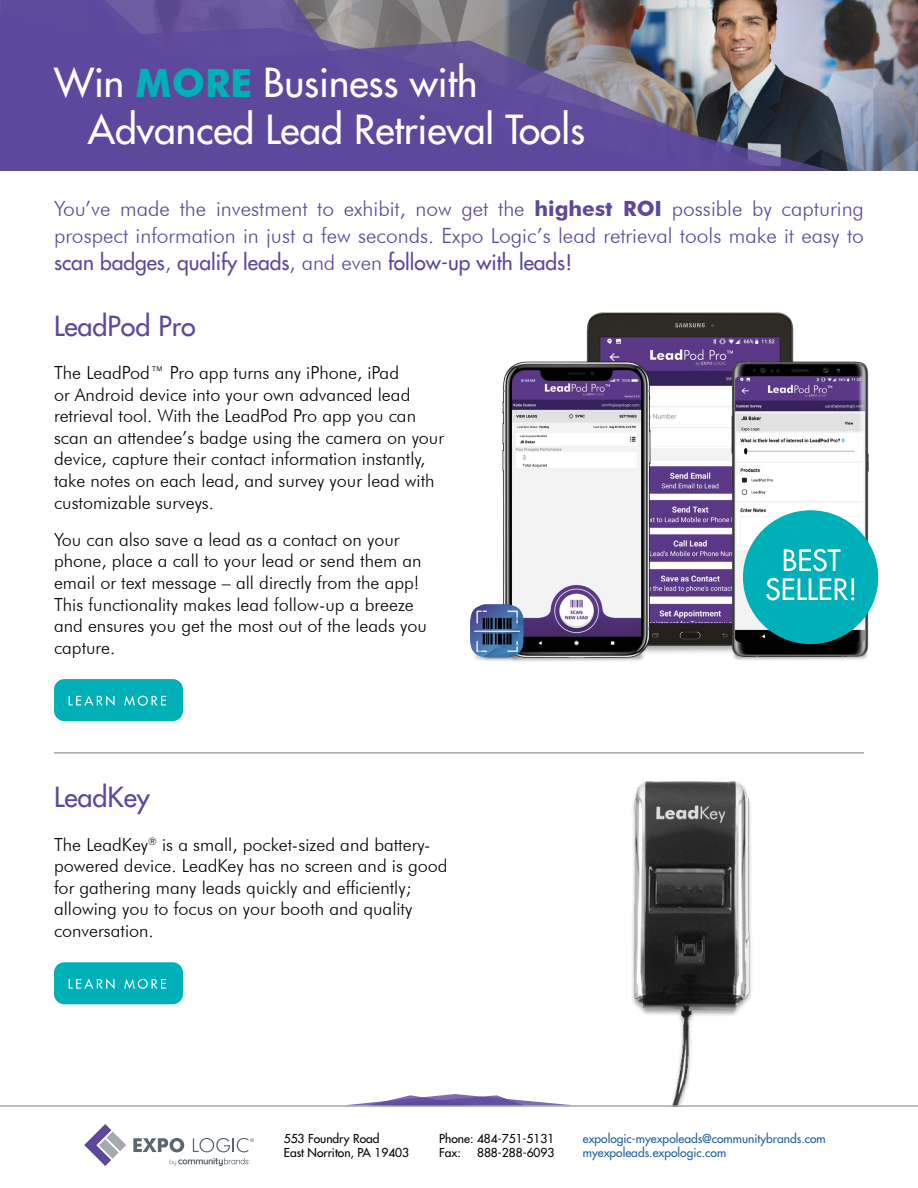
<style>
.page{position:relative;width:918px;height:1188px;background:#fff}
.page>*{position:absolute;margin:0;border:0;box-sizing:border-box;transform-origin:0 0}
.t1{font:39px/46.8px "Futura";color:#fff}
.t2{font:27px "Futura";color:#5e489d}
.t3{font:300 21px/27px "Futura BT";color:#5e489d}
.t4{font:21px "Futura";color:#5e489d}
.t5{font:300 18px/21.6px "Futura BT";color:#000}
.t6{font:12px/14.4px "Futura";color:#000}
.t7{font:12px/14.4px "Futura";color:#215e9e}
.s1{font-family:"Futura BT";font-weight:700;color:#00b0b9}
.s2{font-weight:700}
.s3{font-family:"Futura BT";font-weight:300}
</style>
<div class="page">
<img style="left:632px;top:781px;width:119px;height:324px">
<img style="left:413px;top:0;width:505px;height:171px">
<svg style="left:413px;top:13px;width:292px;height:15px;background:#7b797d"></svg>
<img style="left:413px;top:28px;width:421px;height:143px">
<svg style="left:287px;top:0;width:126px;height:171px;background:#685697"></svg>
<svg style="left:207px;top:0;width:80px;height:171px;background:#604b9c"></svg>
<svg style="left:0;top:0;width:207px;height:171px;background:#5e499c"></svg>
<div style="left:54px;top:679px;width:129px;height:42px;background:#00b0b9;border-radius:10px"></div>
<svg style="left:69px;top:695px;width:46px;height:11px"></svg>
<svg style="left:124px;top:695px;width:42px;height:11px"></svg>
<div style="left:54px;top:962px;width:129px;height:42px;background:#00b0b9;border-radius:10px"></div>
<svg style="left:69px;top:979px;width:46px;height:10px"></svg>
<svg style="left:124px;top:979px;width:42px;height:10px"></svg>
<hr style="left:0;top:1105px;width:918px;height:2px;background:#a2aaad">
<svg style="left:348px;top:1094px;width:222px;height:11px"></svg>
<img style="left:586px;top:312px;width:208px;height:341px">
<img style="left:730px;top:361px;width:139px;height:299px">
<img style="left:501px;top:359px;width:152px;height:303px">
<img style="left:470px;top:604px;width:53px;height:54px">
<div style="left:743px;top:510px;width:135px;height:134px;background:#00b0b9;border-radius:50%"></div>
<svg style="left:784px;top:549px;width:57px;height:22px"></svg>
<svg style="left:766px;top:578px;width:88px;height:22px"></svg>
<hr style="left:851px;top:578px;width:3px;height:17px;background:#fff">
<hr style="left:54px;top:752px;width:810px;height:2px;background:#a2aaad">
<svg style="left:133px;top:1138px;width:51px;height:14px"></svg>
<svg style="left:193px;top:1138px;width:61px;height:14px"></svg>
<svg style="left:170px;top:1158px;width:80px;height:8px"></svg>
<svg style="left:84px;top:1124px;width:42px;height:42px"></svg>
<h1 class="t1" style="left:88px;top:59px;width:499px;text-indent:-34px">Win <span class="s1">MORE</span> Business with<br>Advanced Lead Retrieval Tools</h1>
<p class="t3" style="left:54px;top:195px;width:811px">You’ve made the investment to exhibit, now get the <span class="s2">highest ROI</span> possible by capturing prospect information in just a few seconds. Expo Logic’s lead retrieval tools make it easy to</p>
<p class="t4" style="left:54px;top:250px;width:520px">scan badges<span class="s3">,</span> qualify leads<span class="s3">, and even</span> follow-up with leads!</p>
<h2 class="t2" style="left:54px;top:309px;width:143px">LeadPod Pro</h2>
<p class="t5" style="left:54px;top:362px;width:392px">The LeadPod™ Pro app turns any iPhone, iPad<br>or Android device into your own advanced lead retrieval tool. With the LeadPod Pro app you can scan an attendee’s badge using the camera on your device, capture their contact information instantly, take notes on each lead, and survey your lead with customizable surveys.</p>
<p class="t5" style="left:54px;top:529px;width:374px">You can also save a lead as a contact on your phone, place a call to your lead or send them an email or text message – all directly from the app!<br>This functionality makes lead follow-up a breeze and ensures you get the most out of the leads you capture.</p>
<h2 class="t2" style="left:54px;top:781px;width:98px">LeadKey</h2>
<p class="t5" style="left:54px;top:833px;width:395px">The LeadKey<sup>®</sup> is a small, pocket-sized and battery&shy;powered device. LeadKey has no screen and is good for gathering many leads quickly and efficiently; allowing you to focus on your booth and quality conversation.</p>
<p class="t6" style="left:284px;top:1131px;width:127px">553 Foundry Road<br>East Norriton, PA 19403</p>
<p class="t6" style="left:439px;top:1131px;width:117px">Phone: 484-751-5131<br>Fax:</p>
<p class="t6" style="left:477px;top:1146px;width:79px">888-288-6093</p>
<p class="t7" style="left:583px;top:1131px;width:244px">expologic-myexpoleads@communitybrands.com myexpoleads.expologic.com</p>
</div>
